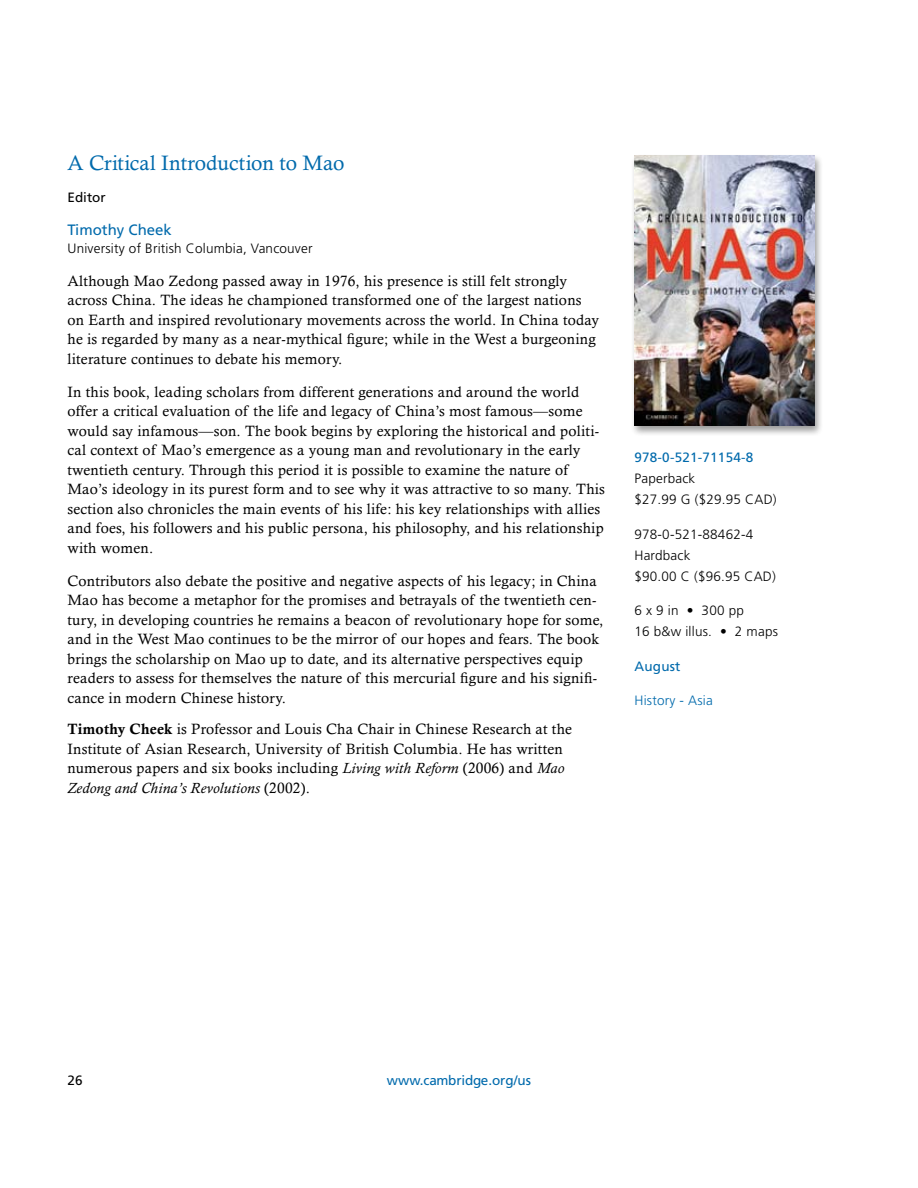
<style>
.page{position:relative;width:918px;height:1188px;background:#fff}
.page>*{position:absolute;margin:0;border:0;box-sizing:border-box;transform-origin:0 0}
.t1{font:21px "Calisto MT Std";color:#006aac}
.t2{font:15px/19.5px "Calisto MT Std";letter-spacing:.015em;color:#000}
.t3{font:15px "Frutiger LT Std";color:#006aac}
.t4{font:300 13.5px/21px "Frutiger LT Std";letter-spacing:.015em;color:#000}
.t5{font:13.5px "Frutiger LT Std";letter-spacing:.01em;color:#006aac}
.t6{font:13.5px "Frutiger LT Std";letter-spacing:-.015em;color:#006aac}
.t7{font:300 13.5px "Frutiger LT Std";letter-spacing:.015em;color:#006aac}
.t8{font:13.5px "Frutiger LT Std";color:#000}
.s1{font-weight:700}
.s2{font-style:italic}
</style>
<div class="page">
<div style="left:631px;top:153px;width:192px;height:283px;background:#000;opacity:.4"></div>
<img style="left:634px;top:155px;width:180px;height:270px">
<h1 class="t1" style="left:68px;top:151px;width:279px">A Critical Introduction to Mao</h1>
<p class="t8" style="left:68px;top:189px;width:40px">Editor</p>
<p class="t3" style="left:68px;top:221px;width:106px">Timothy Cheek</p>
<p class="t4" style="left:68px;top:238px;width:247px">University of British Columbia, Vancouver</p>
<p class="t2" style="left:68px;top:271px;width:533px">Although Mao Zedong passed away in 1976, his presence is still felt strongly across China. The ideas he championed transformed one of the largest nations on Earth and inspired revolutionary movements across the world. In China today he is regarded by many as a near-mythical figure; while in the West a burgeoning literature continues to debate his memory.</p>
<p class="t2" style="left:68px;top:382px;width:539px">In this book, leading scholars from different generations and around the world offer a critical evaluation of the life and legacy of China’s most famous—some would say infamous—son. The book begins by exploring the historical and politi&shy;cal context of Mao’s emergence as a young man and revolutionary in the early twentieth century. Through this period it is possible to examine the nature of Mao’s ideology in its purest form and to see why it was attractive to so many. This section also chronicles the main events of his life: his key relationships with allies and foes, his followers and his public persona, his philosophy, and his relationship with women.</p>
<p class="t2" style="left:68px;top:571px;width:537px">Contributors also debate the positive and negative aspects of his legacy; in China Mao has become a metaphor for the promises and betrayals of the twentieth cen&shy;tury, in developing countries he remains a beacon of revolutionary hope for some, and in the West Mao continues to be the mirror of our hopes and fears. The book brings the scholarship on Mao up to date, and its alternative perspectives equip readers to assess for themselves the nature of this mercurial figure and his signifi&shy;cance in modern Chinese history.</p>
<p class="t2" style="left:68px;top:719px;width:506px"><span class="s1">Timothy Cheek</span> is Professor and Louis Cha Chair in Chinese Research at the Institute of Asian Research, University of British Columbia. He has written numerous papers and six books including <span class="s2">Living with Reform</span> (2006) and <span class="s2">Mao Zedong and China’s Revolutions</span> (2002).</p>
<p class="t5" style="left:634px;top:450px;width:120px">978-0-521-71154-8</p>
<p class="t4" style="left:634px;top:468px;width:144px">Paperback<br>$27.99 G ($29.95 CAD)</p>
<p class="t4" style="left:634px;top:524px;width:143px">978-0-521-88462-4<br>Hardback<br>$90.00 C ($96.95 CAD)</p>
<p class="t4" style="left:634px;top:600px;width:145px">6 x 9 in • 300 pp<br>16 b&amp;w illus. • 2 maps</p>
<p class="t5" style="left:634px;top:658px;width:48px">August</p>
<p class="t7" style="left:634px;top:693px;width:80px">History - Asia</p>
<p class="t8" style="left:68px;top:1072px;width:17px">26</p>
<p class="t6" style="left:387px;top:1072px;width:146px">www.cambridge.org/us</p>
</div>
